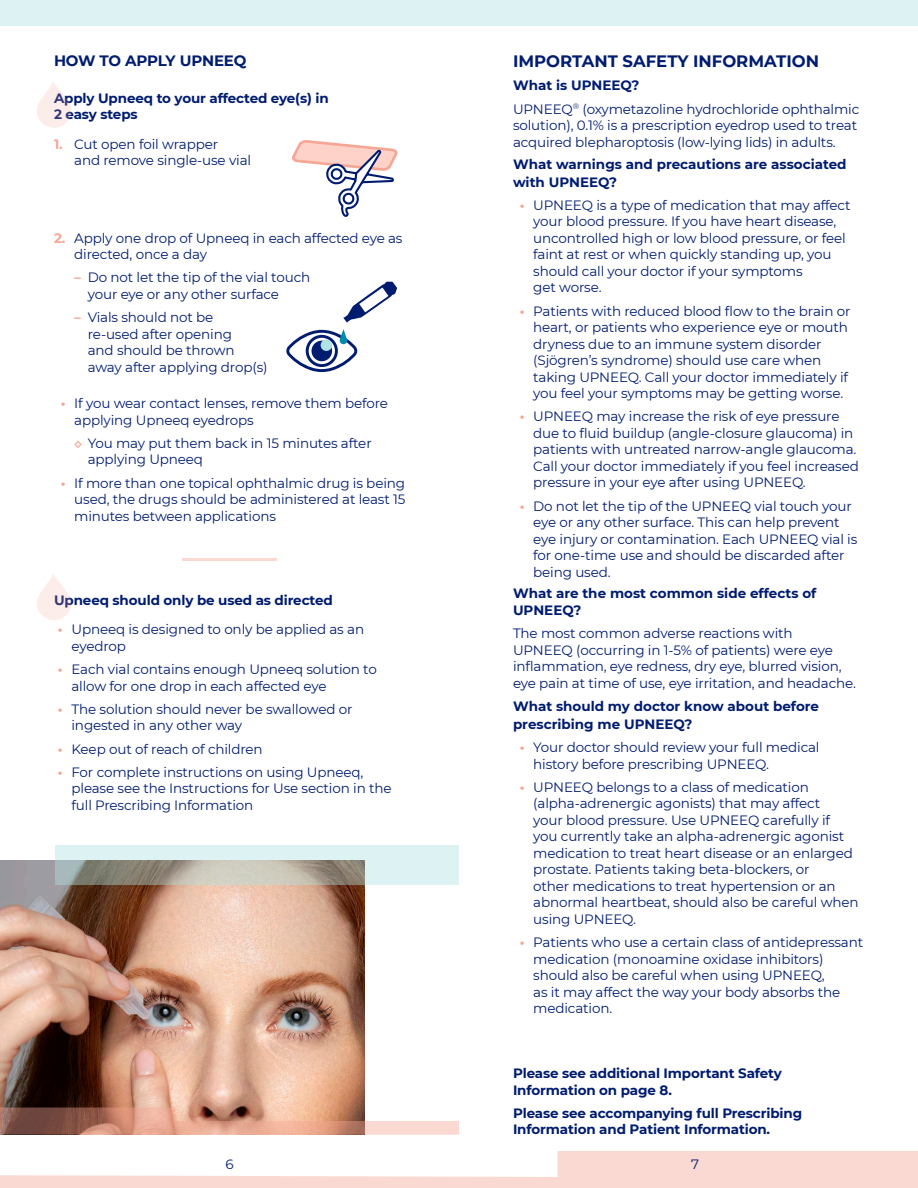
<style>
.page{position:relative;width:918px;height:1188px;background:#fff}
.page>*{position:absolute;margin:0;border:0;box-sizing:border-box;transform-origin:0 0}
.ISI_headline{font:700 16.5px "Montserrat";color:#001c70}
.Subhead{font:700 15px "Montserrat";letter-spacing:-.015em;color:#001c70}
.Body{font:13.5px/16.5px "Montserrat";letter-spacing:-.01em;color:#001c70}
.Body-2{font:700 13.5px/16.5px "Montserrat";letter-spacing:-.01em;color:#001c70}
.ISI_subhed{font:700 13.5px/18px "Montserrat";color:#001c70}
.s1{font-weight:700;color:#f5a694}
</style>
<div class="page">
<svg style="left:0;top:1151px;width:918px;height:37px"></svg>
<div style="left:0;top:0;width:918px;height:26px;background:#ddf3f3"></div>
<svg style="left:292px;top:140px;width:106px;height:77px"></svg>
<svg style="left:286px;top:281px;width:111px;height:91px"></svg>
<div style="left:37px;top:81px;width:34px;height:47px;background:linear-gradient(to bottom,#fefaf9,#fde9e5);border-radius:17px"></div>
<div style="left:37px;top:574px;width:34px;height:46px;background:linear-gradient(to bottom,#fef9f8,#fde9e6);border-radius:17px"></div>
<hr style="left:182px;top:558px;width:95px;height:3px;background:#f5a694">
<img style="left:0;top:861px;width:365px;height:247px">
<svg style="left:56px;top:845px;width:403px;height:39px;background:#c3ccc6"></svg>
<svg style="left:0;top:1108px;width:459px;height:27px;background:#ca9a89"></svg>
<p class="Subhead" style="left:54px;top:50px;width:194px">HOW TO APPLY UPNEEQ</p>
<p class="Body-2" style="left:54px;top:89px;width:276px">Apply Upneeq to your affected eye(s) in<br>2 easy steps</p>
<p class="Body" style="left:74px;top:135px;width:178px;text-indent:-20px"><span class="s1">1.</span> Cut open foil wrapper<br>and remove single-use vial</p>
<p class="Body" style="left:74px;top:229px;width:330px;text-indent:-20px"><span class="s1">2.</span> Apply one drop of Upneeq in each affected eye as directed, once a day</p>
<p class="Body" style="left:88px;top:269px;width:224px;text-indent:-14px"><span class="s1">–</span> Do not let the tip of the vial touch your eye or any other surface</p>
<p class="Body" style="left:88px;top:308px;width:181px;text-indent:-14px"><span class="s1">–</span> Vials should not be re-used after opening<br>and should be thrown away after applying drop(s)</p>
<p class="Body" style="left:74px;top:395px;width:315px;text-indent:-14px"><span class="s1">•</span> If you wear contact lenses, remove them before applying Upneeq eyedrops</p>
<p class="Body" style="left:88px;top:434px;width:286px;text-indent:-14px"><span class="s1">◇</span> You may put them back in 15 minutes after applying Upneeq</p>
<p class="Body" style="left:74px;top:474px;width:333px;text-align:justify;text-indent:-14px"><span class="s1">•</span> If more than one topical ophthalmic drug is being used, the drugs should be administered at least 15 minutes between applications</p>
<p class="Body-2" style="left:54px;top:592px;width:280px">Upneeq should only be used as directed</p>
<p class="Body" style="left:71px;top:621px;width:294px;text-indent:-14px"><span class="s1">•</span> Upneeq is designed to only be applied as an eyedrop</p>
<p class="Body" style="left:71px;top:661px;width:307px;text-indent:-14px"><span class="s1">•</span> Each vial contains enough Upneeq solution to allow for one drop in each affected eye</p>
<p class="Body" style="left:71px;top:700px;width:283px;text-indent:-14px"><span class="s1">•</span> The solution should never be swallowed or ingested in any other way</p>
<p class="Body" style="left:58px;top:740px;width:206px"><span class="s1">•</span> Keep out of reach of children</p>
<p class="Body" style="left:71px;top:763px;width:322px;text-indent:-14px"><span class="s1">•</span> For complete instructions on using Upneeq, please see the Instructions for Use section in the full Prescribing Information</p>
<p class="ISI_headline" style="left:513px;top:49px;width:308px">IMPORTANT SAFETY INFORMATION</p>
<p class="ISI_subhed" style="left:513px;top:76px;width:128px">What is UPNEEQ?</p>
<p class="Body" style="left:513px;top:100px;width:348px">UPNEEQ<sup>®</sup> (oxymetazoline hydrochloride ophthalmic solution), 0.1% is a prescription eyedrop used to treat acquired blepharoptosis (low-lying lids) in adults.</p>
<p class="ISI_subhed" style="left:513px;top:154px;width:335px">What warnings and precautions are associated with UPNEEQ?</p>
<p class="Body" style="left:533px;top:196px;width:319px;text-indent:-14px"><span class="s1">•</span> UPNEEQ is a type of medication that may affect your blood pressure. If you have heart disease, uncontrolled high or low blood pressure, or feel faint at rest or when quickly standing up, you should call your doctor if your symptoms<br>get worse.</p>
<p class="Body" style="left:533px;top:302px;width:319px;text-indent:-14px"><span class="s1">•</span> Patients with reduced blood flow to the brain or heart, or patients who experience eye or mouth dryness due to an immune system disorder (Sjögren’s syndrome) should use care when taking UPNEEQ. Call your doctor immediately if you feel your symptoms may be getting worse.</p>
<p class="Body" style="left:533px;top:408px;width:327px;text-indent:-14px"><span class="s1">•</span> UPNEEQ may increase the risk of eye pressure due to fluid buildup (angle-closure glaucoma) in patients with untreated narrow-angle glaucoma.<br>Call your doctor immediately if you feel increased pressure in your eye after using UPNEEQ.</p>
<p class="Body" style="left:533px;top:497px;width:326px;text-indent:-14px"><span class="s1">•</span> Do not let the tip of the UPNEEQ vial touch your eye or any other surface. This can help prevent eye injury or contamination. Each UPNEEQ vial is for one-time use and should be discarded after being used.</p>
<p class="ISI_subhed" style="left:513px;top:585px;width:305px;line-height:16.5px">What are the most common side effects of<br>UPNEEQ?</p>
<p class="Body" style="left:513px;top:625px;width:345px">The most common adverse reactions with<br>UPNEEQ (occurring in 1-5% of patients) were eye inflammation, eye redness, dry eye, blurred vision, eye pain at time of use, eye irritation, and headache.</p>
<p class="ISI_subhed" style="left:513px;top:696px;width:308px">What should my doctor know about before prescribing me UPNEEQ?</p>
<p class="Body" style="left:533px;top:739px;width:288px;text-indent:-14px"><span class="s1">•</span> Your doctor should review your full medical history before prescribing UPNEEQ.</p>
<p class="Body" style="left:533px;top:778px;width:327px;text-indent:-14px"><span class="s1">•</span> UPNEEQ belongs to a class of medication (alpha-adrenergic agonists) that may affect<br>your blood pressure. Use UPNEEQ carefully if<br>you currently take an alpha-adrenergic agonist medication to treat heart disease or an enlarged prostate. Patients taking beta-blockers, or<br>other medications to treat hypertension or an abnormal heartbeat, should also be careful when using UPNEEQ.</p>
<p class="Body" style="left:533px;top:934px;width:332px;text-indent:-14px"><span class="s1">•</span> Patients who use a certain class of antidepressant medication (monoamine oxidase inhibitors) should also be careful when using UPNEEQ,<br>as it may affect the way your body absorbs the medication.</p>
<p class="Body-2" style="left:513px;top:1064px;width:271px">Please see additional Important Safety<br>Information on page 8.</p>
<p class="Body-2" style="left:513px;top:1104px;width:291px">Please see accompanying full Prescribing<br>Information and Patient Information.</p>
<p class="Body" style="left:225px;top:1155px;width:10px">6</p>
<p class="Body" style="left:691px;top:1155px;width:9px">7</p>
</div>
